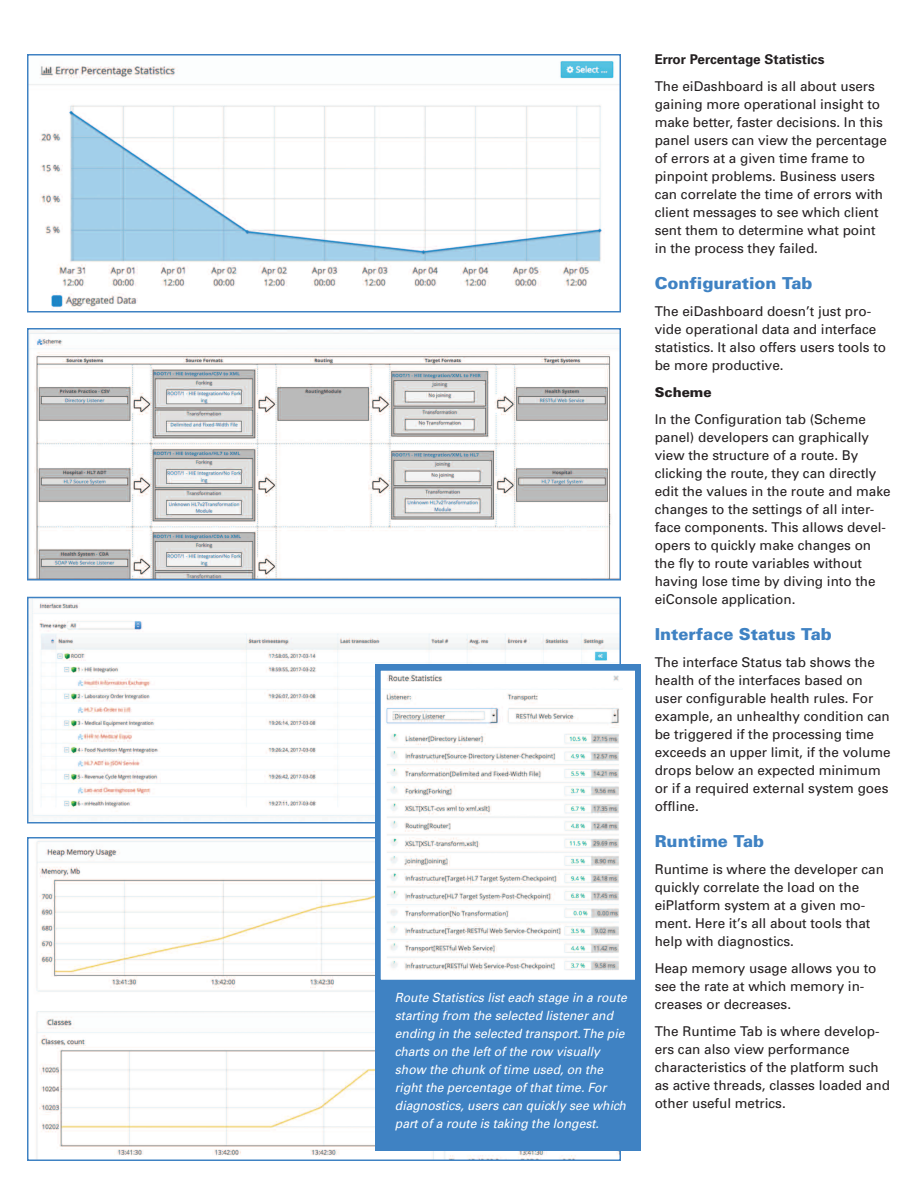
<style>
.page{position:relative;width:918px;height:1188px;background:#fff}
.page>*{position:absolute;margin:0;border:0;box-sizing:border-box;transform-origin:0 0}
.t1{font:900 16.5px "Univers";color:#3f82c3}
.t2{font:13.5px/18px "Univers";color:#231f20}
.t3{font:700 13.5px "Univers";color:#231f20}
.t4{font:900 13.5px "Univers";color:#231f20}
.t5{font:italic 12.75px/18px "Univers";letter-spacing:.005em;color:#fff;scale:.95 1}
</style>
<div class="page">
<img style="left:30px;top:61px;width:588px;height:249px">
<div style="left:27px;top:54px;width:594px;height:259px;border:2px solid #3f82c3"></div>
<img style="left:30px;top:332px;width:588px;height:246px">
<div style="left:27px;top:328px;width:594px;height:253px;border:2px solid #3f82c3"></div>
<img style="left:32px;top:600px;width:586px;height:221px">
<div style="left:27px;top:597px;width:594px;height:227px;border:2px solid #3f82c3"></div>
<img style="left:36px;top:840px;width:582px;height:318px">
<div style="left:376px;top:664px;width:265px;height:486px;background:#3f82c3"></div>
<div style="left:381px;top:671px;width:254px;height:309px;background:#fff"></div>
<img style="left:386px;top:674px;width:233px;height:297px">
<div style="left:379px;top:669px;width:258px;height:312px;border:2px solid #3f82c3"></div>
<p class="t5" style="left:395px;top:990px;width:246px">Route Statistics list each stage in a route starting from the selected listener and ending in the selected transport.The pie charts on the left of the row visually show the chunk of time used, on the right the percentage of that time. For diagnostics, users can quickly see which part of a route is taking the longest.</p>
<p class="t3" style="left:655px;top:55px;width:171px">Error Percentage Statistics</p>
<p class="t2" style="left:655px;top:79px;width:234px">The eiDashboard is all about users gaining more operational insight to make better, faster decisions. In this panel users can view the percentage of errors at a given time frame to pinpoint problems. Business users can correlate the time of errors with client messages to see which client sent them to determine what point in the process they failed.</p>
<p class="t1" style="left:655px;top:277px;width:159px">Configuration Tab</p>
<p class="t2" style="left:655px;top:304px;width:233px">The eiDashboard doesn’t just pro&shy;vide operational data and interface statistics. It also offers users tools to be more productive.</p>
<p class="t4" style="left:655px;top:388px;width:58px">Scheme</p>
<p class="t2" style="left:655px;top:412px;width:237px">In the Configuration tab (Scheme panel) developers can graphically view the structure of a route. By clicking the route, they can directly edit the values in the route and make changes to the settings of all inter&shy;face components. This allows devel&shy;opers to quickly make changes on the fly to route variables without having lose time by diving into the eiConsole application.</p>
<p class="t1" style="left:655px;top:628px;width:179px">Interface Status Tab</p>
<p class="t2" style="left:655px;top:655px;width:237px">The interface Status tab shows the health of the interfaces based on user configurable health rules. For example, an unhealthy condition can be triggered if the processing time exceeds an upper limit, if the volume drops below an expected minimum or if a required external system goes offline.</p>
<p class="t1" style="left:655px;top:835px;width:111px">Runtime Tab</p>
<p class="t2" style="left:655px;top:862px;width:231px">Runtime is where the developer can quickly correlate the load on the eiPlatform system at a given mo&shy;ment. Here it’s all about tools that help with diagnostics.</p>
<p class="t2" style="left:655px;top:961px;width:223px">Heap memory usage allows you to see the rate at which memory in&shy;creases or decreases.</p>
<p class="t2" style="left:655px;top:1024px;width:237px">The Runtime Tab is where develop&shy;ers can also view performance characteristics of the platform such as active threads, classes loaded and other useful metrics.</p>
</div>
